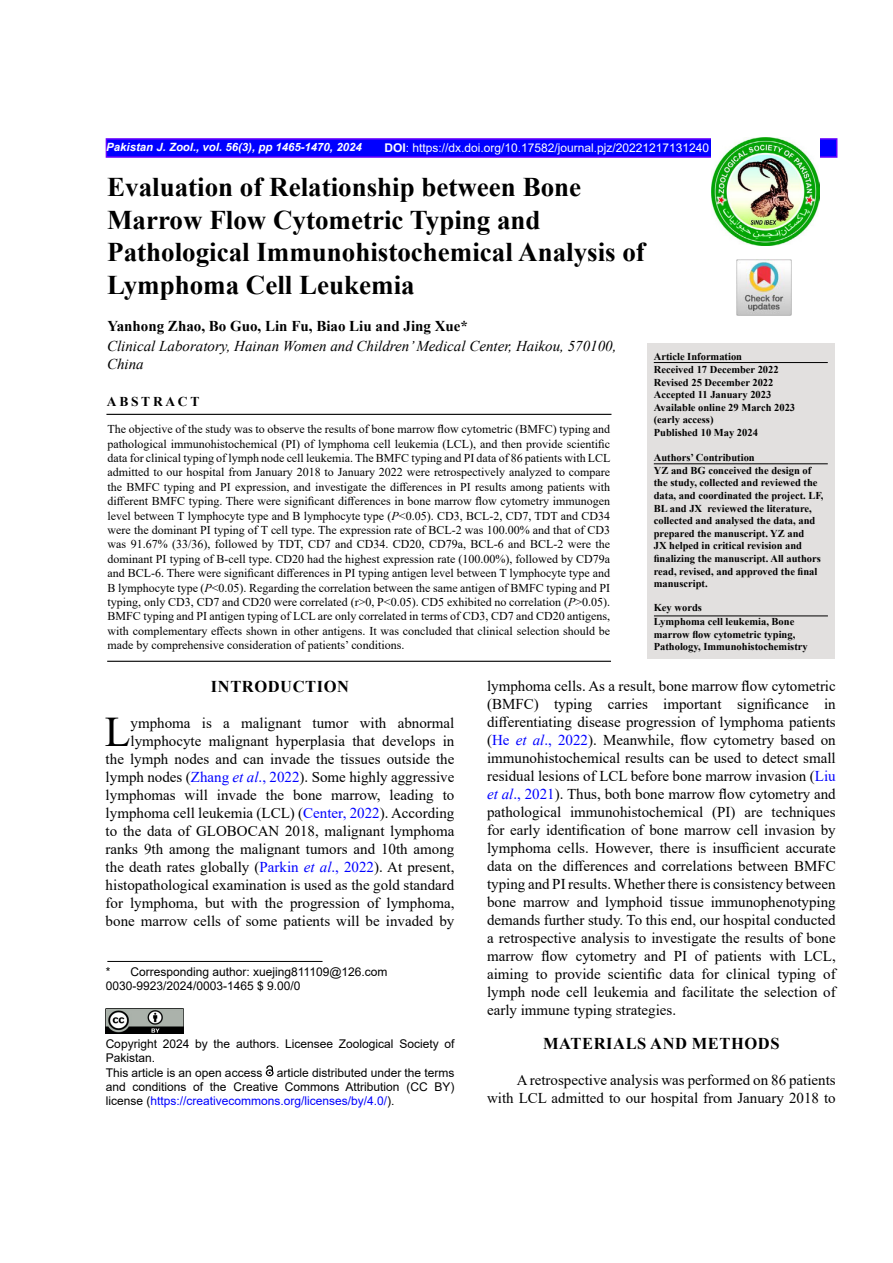
<style>
.page{position:relative;width:893px;height:1263px;background:#fff}
.page>*{position:absolute;margin:0;border:0;box-sizing:border-box;transform-origin:0 0}
.t1{font:42.15px "Times New Roman";color:#000}
.t2{font:700 27px/32.4px "Times New Roman";color:#000}
.t3{font:700 16.5px "Times New Roman";letter-spacing:.035em;color:#000}
.t4{font:15px/18px "Times New Roman";color:#000;text-align:right}
.t5{font:italic 15px/18px "Times New Roman";color:#000}
.t6{font:700 15px "Times New Roman";color:#000}
.t7{font:700 13.5px "Times New Roman";letter-spacing:.2em;color:#000}
.t8{font:12px/14.4px "Times New Roman";color:#000;text-align:justify}
.t9{font:12px/14.4px "Arial";color:#000}
.t10{font:12px "Arial";color:#fff}
.t11{font:italic 700 11.4px "Arial";color:#fff}
.t12{font:700 10.5px/12.6px "Times New Roman";color:#000}
.s1{font-weight:700}
.s2{font-style:italic}
.s3{color:#00f}
.s4{font-style:italic;color:#00f}
</style>
<div class="page">
<div style="left:106px;top:138px;width:731px;height:20px;background:#00f;border:2px solid #60f"></div>
<img style="left:711px;top:138px;width:108px;height:108px">
<div style="left:647px;top:343px;width:187px;height:316px;background:#e2e0df"></div>
<hr style="left:654px;top:463px;width:174px;height:1px;background:#000">
<hr style="left:106px;top:414px;width:505px;height:1px;background:#000">
<hr style="left:107px;top:661px;width:504px;height:1px;background:#000">
<hr style="left:654px;top:362px;width:174px;height:1px;background:#000">
<img style="left:106px;top:1008px;width:77px;height:25px">
<svg style="left:266px;top:1065px;width:8px;height:11px"></svg>
<hr style="left:107px;top:961px;width:216px;height:1px;background:#000">
<hr style="left:654px;top:615px;width:174px;height:1px;background:#000">
<img style="left:737px;top:260px;width:55px;height:55px">
<p class="t11" style="left:106px;top:139px;width:257px">Pakistan J. Zool., vol. 56(3), pp 1465-1470, 2024</p>
<p class="t10" style="left:384px;top:139px;width:326px"><span class="s1">DOI</span>: https://dx.doi.org/10.17582/journal.pjz/20221217131240</p>
<h2 class="t2" style="left:107px;top:170px;width:539px">Evaluation of Relationship between Bone Marrow Flow Cytometric Typing and Pathological Immunohistochemical Analysis of Lymphoma Cell Leukemia</h2>
<p class="t6" style="left:108px;top:315px;width:362px">Yanhong Zhao, Bo Guo, Lin Fu, Biao Liu and Jing Xue*</p>
<p class="t5" style="left:107px;top:336px;width:511px">Clinical Laboratory, Hainan Women and Children’ Medical Center, Haikou, 570100,<br>China</p>
<p class="t12" style="left:654px;top:350px;width:143px">Article Information<br>Received 17 December 2022<br>Revised 25 December 2022<br>Accepted 11 January 2023<br>Available online 29 March 2023 (early access)<br>Published 10 May 2024</p>
<p class="t12" style="left:654px;top:451px;width:171px">Authors’ Contribution<br>YZ and BG conceived the design of the study, collected and reviewed the data, and coordinated the project. LF,<br>BL and JX reviewed the literature, collected and analysed the data, and prepared the manuscript. YZ and<br>JX helped in critical revision and finalizing the manuscript. All authors read, revised, and approved the final manuscript.</p>
<p class="t12" style="left:654px;top:600px;width:142px;line-height:14.1px">Key words<br>Lymphoma cell leukemia, Bone</p>
<p class="t12" style="left:654px;top:627px;width:156px">marrow flow cytometric typing,<br>Pathology, Immunohistochemistry</p>
<p class="t7" style="left:107px;top:392px;width:94px">ABSTRACT</p>
<p class="t8" style="left:108px;top:421px;width:504px">The objective of the study was to observe the results of bone marrow flow cytometric (BMFC) typing and pathological immunohistochemical (PI) of lymphoma cell leukemia (LCL), and then provide scientific data for clinical typing of lymph node cell leukemia. The BMFC typing and PI data of 86 patients with LCL admitted to our hospital from January 2018 to January 2022 were retrospectively analyzed to compare the BMFC typing and PI expression, and investigate the differences in PI results among patients with different BMFC typing. There were significant differences in bone marrow flow cytometry immunogen level between T lymphocyte type and B lymphocyte type (<span class="s2">P</span>&lt;0.05). CD3, BCL-2, CD7, TDT and CD34 were the dominant PI typing of T cell type. The expression rate of BCL-2 was 100.00% and that of CD3 was 91.67% (33/36), followed by TDT, CD7 and CD34. CD20, CD79a, BCL-6 and BCL-2 were the dominant PI typing of B-cell type. CD20 had the highest expression rate (100.00%), followed by CD79a and BCL-6. There were significant differences in PI typing antigen level between T lymphocyte type and B lymphocyte type (<span class="s2">P</span>&lt;0.05). Regarding the correlation between the same antigen of BMFC typing and PI typing, only CD3, CD7 and CD20 were correlated (r&gt;0, P&lt;0.05). CD5 exhibited no correlation (<span class="s2">P</span>&gt;0.05).<br>BMFC typing and PI antigen typing of LCL are only correlated in terms of CD3, CD7 and CD20 antigens, with complementary effects shown in other antigens. It was concluded that clinical selection should be made by comprehensive consideration of patients’ conditions.</p>
<p class="t3" style="left:211px;top:674px;width:140px">INTRODUCTION</p>
<h1 class="t1" style="left:105px;top:702px;width:27px">L</h1>
<p class="t4" style="left:487px;top:676px;width:350px;text-align:justify">lymphoma cells. As a result, bone marrow flow cytometric (BMFC) typing carries important significance in differentiating disease progression of lymphoma patients (<span class="s3">He</span> <span class="s4">et al</span><span class="s3">., 2022</span>). Meanwhile, flow cytometry based on immunohistochemical results can be used to detect small residual lesions of LCL before bone marrow invasion (<span class="s3">Liu </span><span class="s4">et al</span><span class="s3">., 2021</span>). Thus, both bone marrow flow cytometry and pathological immunohistochemical (PI) are techniques for early identification of bone marrow cell invasion by lymphoma cells. However, there is insufficient accurate data on the differences and correlations between BMFC typing and PI results. Whether there is consistency between bone marrow and lymphoid tissue immunophenotyping demands further study. To this end, our hospital conducted a retrospective analysis to investigate the results of bone marrow flow cytometry and PI of patients with LCL, aiming to provide scientific data for clinical typing of lymph node cell leukemia and facilitate the selection of early immune typing strategies.</p>
<p class="t3" style="left:543px;top:1032px;width:238px">MATERIALS AND METHODS</p>
<p class="t4" style="left:487px;top:1071px;width:350px">A retrospective analysis was performed on 86 patients with LCL admitted to our hospital from January 2018 to</p>
<p class="t4" style="left:106px;top:713px;width:350px">ymphoma is a malignant tumor with abnormal lymphocyte malignant hyperplasia that develops in<br>the lymph nodes and can invade the tissues outside the lymph nodes (<span class="s3">Zhang</span> <span class="s4">et al</span><span class="s3">., 2022</span>). Some highly aggressive lymphomas will invade the bone marrow, leading to lymphoma cell leukemia (LCL) (<span class="s3">Center, 2022</span>). According to the data of GLOBOCAN 2018, malignant lymphoma ranks 9th among the malignant tumors and 10th among the death rates globally (<span class="s3">Parkin</span> <span class="s4">et al</span><span class="s3">., 2022</span>). At present, histopathological examination is used as the gold standard for lymphoma, but with the progression of lymphoma, bone marrow cells of some patients will be invaded by</p>
<p class="t9" style="left:106px;top:964px;width:283px">* Corresponding author: xuejing811109@126.com<br>0030-9923/2024/0003-1465 $ 9.00/0</p>
<p class="t9" style="left:106px;top:1036px;width:350px">Copyright 2024 by the authors. Licensee Zoological Society of Pakistan.<br>This article is an open access article distributed under the terms and conditions of the Creative Commons Attribution (CC BY) license (<span class="s3">https://creativecommons.org/licenses/by/4.0/</span>).</p>
</div>
